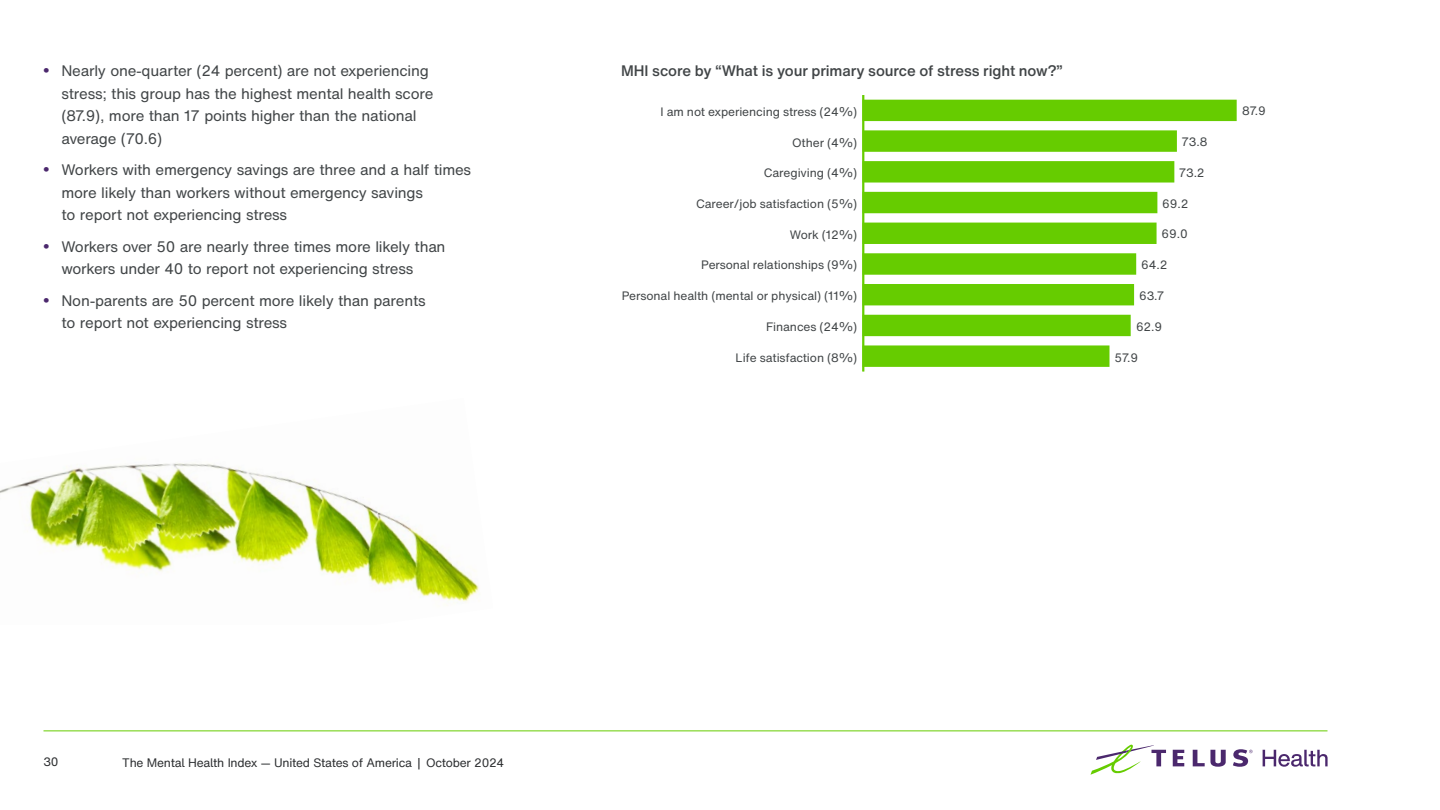
<style>
.page{position:relative;width:1440px;height:810px;background:#fff}
.page>*{position:absolute;margin:0;border:0;box-sizing:border-box;transform-origin:0 0}
.t1{font:15px/22.5px "H Nfor TELUS";letter-spacing:-.015em;color:#414547}
.t2{font:500 15px "H Nfor TELUS";letter-spacing:-.01em;color:#414547}
.t3{font:12px "H Nfor TELUS";letter-spacing:-.005em;color:#414547}
.t4{font:12px "H Nfor TELUSSA";letter-spacing:-.02em;color:#2c2e30}
.t5{font:12px "H Nfor TELUS";color:#2c2e30}
.s1{font-family:"Arial";font-weight:700;font-size:16.5px;color:#4b286d}
</style>
<div class="page">
<svg style="left:1173px;top:750px;width:11px;height:16px"></svg>
<svg style="left:1193px;top:750px;width:33px;height:17px"></svg>
<svg style="left:1090px;top:745px;width:76px;height:30px"></svg>
<svg style="left:1233px;top:749px;width:20px;height:18px"></svg>
<svg style="left:1263px;top:750px;width:65px;height:17px"></svg>
<hr style="left:44px;top:730px;width:1284px;height:1px;background:#6c0">
<hr style="left:862px;top:95px;width:2px;height:277px;background:#6c0">
<div style="left:863px;top:100px;width:373px;height:20px;background:#6c0"></div>
<div style="left:863px;top:100px;width:374px;height:21px;border:2px solid #6c0"></div>
<div style="left:863px;top:131px;width:313px;height:20px;background:#6c0"></div>
<div style="left:863px;top:130px;width:314px;height:22px;border:2px solid #6c0"></div>
<div style="left:863px;top:162px;width:311px;height:20px;background:#6c0"></div>
<div style="left:863px;top:161px;width:311px;height:22px;border:2px solid #6c0"></div>
<div style="left:863px;top:193px;width:294px;height:20px;background:#6c0"></div>
<div style="left:863px;top:192px;width:294px;height:21px;border:2px solid #6c0"></div>
<div style="left:863px;top:223px;width:293px;height:20px;background:#6c0"></div>
<div style="left:863px;top:223px;width:294px;height:21px;border:2px solid #6c0"></div>
<div style="left:863px;top:254px;width:272px;height:20px;background:#6c0"></div>
<div style="left:863px;top:253px;width:273px;height:22px;border:2px solid #6c0"></div>
<div style="left:863px;top:285px;width:270px;height:20px;background:#6c0"></div>
<div style="left:863px;top:284px;width:271px;height:21px;border:2px solid #6c0"></div>
<div style="left:863px;top:315px;width:267px;height:20px;background:#6c0"></div>
<div style="left:863px;top:315px;width:268px;height:21px;border:2px solid #6c0"></div>
<div style="left:863px;top:346px;width:246px;height:20px;background:#6c0"></div>
<div style="left:863px;top:345px;width:247px;height:22px;border:2px solid #6c0"></div>
<img style="left:0;top:463px;width:479px;height:140px">
<p class="t1" style="left:62px;top:60px;width:373px;text-indent:-18px"><span class="s1">•</span> Nearly one-quarter (24 percent) are not experiencing stress; this group has the highest mental health score (87. 9), more than 17 points higher than the national average (70. 6)</p>
<p class="t1" style="left:62px;top:159px;width:411px;text-indent:-18px"><span class="s1">•</span> Workers with emergency savings are three and a half times more likely than workers without emergency savings<br>to report not experiencing stress</p>
<p class="t1" style="left:62px;top:235px;width:386px;text-indent:-18px"><span class="s1">•</span> Workers over 50 are nearly three times more likely than workers under 40 to report not experiencing stress</p>
<p class="t1" style="left:62px;top:289px;width:366px;text-indent:-18px"><span class="s1">•</span> Non-parents are 50 percent more likely than parents to report not experiencing stress</p>
<p class="t2" style="left:621px;top:61px;width:443px">MHI score by “What is your primary source of stress right now?”</p>
<p class="t3" style="left:661px;top:103px;width:198px">I am not experiencing stress (24%)</p>
<p class="t3" style="left:792px;top:134px;width:67px">Other (4%)</p>
<p class="t3" style="left:764px;top:165px;width:95px">Caregiving (4%)</p>
<p class="t3" style="left:696px;top:195px;width:163px">Career/job satisfaction (5%)</p>
<p class="t3" style="left:790px;top:226px;width:69px">Work (12%)</p>
<p class="t3" style="left:701px;top:257px;width:158px">Personal relationships (9%)</p>
<p class="t3" style="left:622px;top:287px;width:237px">Personal health (mental or physical) (11%)</p>
<p class="t3" style="left:766px;top:318px;width:93px">Finances (24%)</p>
<p class="t3" style="left:736px;top:349px;width:123px">Life satisfaction (8%)</p>
<p class="t3" style="left:1182px;top:134px;width:27px">73.8</p>
<p class="t3" style="left:1179px;top:165px;width:27px">73.2</p>
<p class="t3" style="left:1162px;top:196px;width:28px">69.2</p>
<p class="t3" style="left:1162px;top:226px;width:28px">69.0</p>
<p class="t3" style="left:1141px;top:257px;width:28px">64.2</p>
<p class="t3" style="left:1139px;top:287px;width:27px">63.7</p>
<p class="t3" style="left:1136px;top:318px;width:28px">62.9</p>
<p class="t3" style="left:1115px;top:349px;width:25px">57.9</p>
<p class="t3" style="left:1242px;top:102px;width:25px">87.9</p>
<p class="t5" style="left:44px;top:754px;width:17px">30</p>
<p class="t4" style="left:122px;top:754px;width:384px">The Mental Health Index — United States of America | October 2024</p>
</div>
